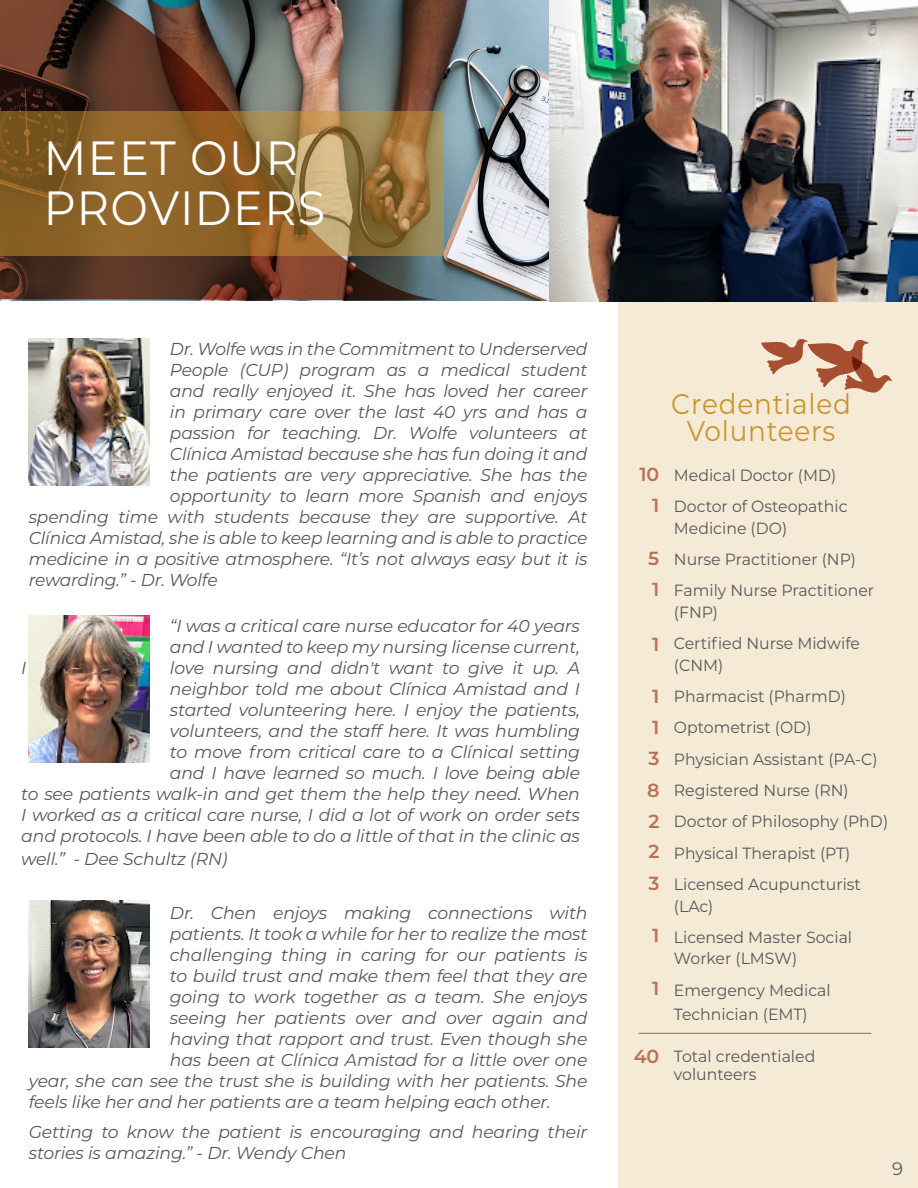
<style>
.page{position:relative;width:918px;height:1188px;background:#fff}
.page>*{position:absolute;margin:0;border:0;box-sizing:border-box;transform-origin:0 0}
.t1{font:48px "Montserrat";letter-spacing:.03em;color:#fff;scale:.93 1}
.t2{font:28.35px "Montserrat";letter-spacing:.03em;color:#ca9530;scale:.93 1}
.t3{font:600 18.9px "Montserrat";color:#bb7156}
.t4{font:18px "Montserrat";color:#57585a}
.t5{font:italic 17.25px/21px "Montserrat";letter-spacing:-.01em;color:#57585a}
.t6{font:16.2px/21.6px "Montserrat";color:#57585a}
</style>
<div class="page">
<div style="left:618px;top:292px;width:300px;height:896px;background:#f4ead6"></div>
<img style="left:0;top:0;width:549px;height:301px">
<svg style="left:0;top:0;width:438px;height:300px;background:#61483d"></svg>
<svg style="left:0;top:112px;width:443px;height:144px;background:#936d34"></svg>
<img style="left:549px;top:0;width:369px;height:301px">
<svg style="left:761px;top:339px;width:131px;height:54px"></svg>
<hr style="left:639px;top:1033px;width:232px;height:1px;background:#ae5639">
<img style="left:28px;top:339px;width:122px;height:146px">
<img style="left:28px;top:616px;width:122px;height:146px">
<img style="left:28px;top:901px;width:122px;height:146px">
<p class="t1" style="left:44px;top:125px;width:275px">MEET OUR</p>
<p class="t1" style="left:44px;top:175px;width:304px">PROVIDERS</p>
<p class="t5" style="left:170px;top:338px;width:419px">Dr. Wolfe was in the Commitment to Underserved</p>
<p class="t5" style="left:170px;top:359px;width:419px">People (CUP) program as a medical student</p>
<p class="t5" style="left:170px;top:380px;width:419px">and really enjoyed it. She has loved her career</p>
<p class="t5" style="left:170px;top:401px;width:419px">in primary care over the last 40 yrs and has a</p>
<p class="t5" style="left:170px;top:422px;width:419px">passion for teaching. Dr. Wolfe volunteers at</p>
<p class="t5" style="left:170px;top:443px;width:419px">Clínica Amistad because she has fun doing it and</p>
<p class="t5" style="left:170px;top:464px;width:419px">the patients are very appreciative. She has the</p>
<p class="t5" style="left:170px;top:485px;width:419px">opportunity to learn more Spanish and enjoys</p>
<p class="t5" style="left:29px;top:506px;width:560px">spending time with students because they are supportive. At</p>
<p class="t5" style="left:29px;top:527px;width:560px">Clínica Amistad, she is able to keep learning and is able to practice</p>
<p class="t5" style="left:29px;top:548px;width:560px">medicine in a positive atmosphere. “It’s not always easy but it is</p>
<p class="t5" style="left:29px;top:569px;width:190px">rewarding.” - Dr. Wolfe</p>
<p class="t5" style="left:170px;top:615px;width:412px">“I was a critical care nurse educator for 40 years and I wanted to keep my nursing license current,</p>
<p class="t5" style="left:21px;top:657px;width:7px">I</p>
<p class="t5" style="left:170px;top:657px;width:412px">love nursing and didn't want to give it up. A</p>
<p class="t5" style="left:170px;top:678px;width:412px">neighbor told me about Clínica Amistad and I</p>
<p class="t5" style="left:170px;top:699px;width:412px">started volunteering here. I enjoy the patients,</p>
<p class="t5" style="left:170px;top:720px;width:412px">volunteers, and the staff here. It was humbling</p>
<p class="t5" style="left:170px;top:741px;width:412px">to move from critical care to a Clínical setting</p>
<p class="t5" style="left:170px;top:762px;width:412px">and I have learned so much. I love being able</p>
<p class="t5" style="left:21px;top:783px;width:560px">to see patients walk-in and get them the help they need. When</p>
<p class="t5" style="left:21px;top:804px;width:560px">I worked as a critical care nurse, I did a lot of work on order sets</p>
<p class="t5" style="left:21px;top:825px;width:560px">and protocols. I have been able to do a little of that in the clinic as</p>
<p class="t5" style="left:21px;top:848px;width:208px">well.” - Dee Schultz (RN)</p>
<p class="t5" style="left:170px;top:902px;width:419px">Dr. Chen enjoys making connections with</p>
<p class="t5" style="left:170px;top:923px;width:419px">patients. It took a while for her to realize the most</p>
<p class="t5" style="left:170px;top:944px;width:419px">challenging thing in caring for our patients is</p>
<p class="t5" style="left:170px;top:965px;width:419px">to build trust and make them feel that they are</p>
<p class="t5" style="left:170px;top:986px;width:419px">going to work together as a team. She enjoys</p>
<p class="t5" style="left:170px;top:1007px;width:419px">seeing her patients over and over again and</p>
<p class="t5" style="left:170px;top:1028px;width:419px">having that rapport and trust. Even though she</p>
<p class="t5" style="left:170px;top:1049px;width:419px">has been at Clínica Amistad for a little over one</p>
<p class="t5" style="left:29px;top:1070px;width:560px">year, she can see the trust she is building with her patients. She</p>
<p class="t5" style="left:29px;top:1091px;width:524px">feels like her and her patients are a team helping each other.</p>
<p class="t5" style="left:29px;top:1121px;width:560px">Getting to know the patient is encouraging and hearing their stories is amazing.” - Dr. Wendy Chen</p>
<p class="t3" style="left:639px;top:460px;width:21px">10</p>
<p class="t3" style="left:652px;top:492px;width:9px">1</p>
<p class="t3" style="left:648px;top:545px;width:13px">5</p>
<p class="t3" style="left:652px;top:576px;width:9px">1</p>
<p class="t3" style="left:652px;top:631px;width:9px">1</p>
<p class="t3" style="left:652px;top:683px;width:9px">1</p>
<p class="t3" style="left:652px;top:714px;width:9px">1</p>
<p class="t3" style="left:648px;top:745px;width:12px">3</p>
<p class="t3" style="left:647px;top:777px;width:14px">8</p>
<p class="t3" style="left:648px;top:808px;width:12px">2</p>
<p class="t3" style="left:648px;top:838px;width:12px">2</p>
<p class="t3" style="left:648px;top:870px;width:12px">3</p>
<p class="t3" style="left:652px;top:922px;width:9px">1</p>
<p class="t3" style="left:652px;top:975px;width:9px">1</p>
<p class="t3" style="left:634px;top:1043px;width:27px">40</p>
<p class="t2" style="left:671px;top:385px;width:195px">Credentialed</p>
<p class="t2" style="left:687px;top:412px;width:161px">Volunteers</p>
<p class="t6" style="left:674px;top:464px;width:164px">Medical Doctor (MD)</p>
<p class="t6" style="left:674px;top:495px;width:175px">Doctor of Osteopathic<br>Medicine (DO)</p>
<p class="t6" style="left:674px;top:548px;width:184px">Nurse Practitioner (NP)</p>
<p class="t6" style="left:674px;top:579px;width:202px">Family Nurse Practitioner (FNP)</p>
<p class="t6" style="left:674px;top:632px;width:188px">Certified Nurse Midwife (CNM)</p>
<p class="t6" style="left:674px;top:685px;width:174px">Pharmacist (PharmD)</p>
<p class="t6" style="left:674px;top:716px;width:139px">Optometrist (OD)</p>
<p class="t6" style="left:674px;top:748px;width:205px">Physician Assistant (PA-C)</p>
<p class="t6" style="left:674px;top:779px;width:176px">Registered Nurse (RN)</p>
<p class="t6" style="left:674px;top:810px;width:216px">Doctor of Philosophy (PhD)</p>
<p class="t6" style="left:674px;top:842px;width:178px">Physical Therapist (PT)</p>
<p class="t6" style="left:674px;top:873px;width:189px">Licensed Acupuncturist (LAc)</p>
<p class="t6" style="left:674px;top:926px;width:180px">Licensed Master Social<br>Worker (LMSW)</p>
<p class="t6" style="left:674px;top:977px;width:158px;line-height:24.3px">Emergency Medical<br>Technician (EMT)</p>
<p class="t6" style="left:674px;top:1047px;width:143px;line-height:17.5px">Total credentialed volunteers</p>
<p class="t4" style="left:892px;top:1156px;width:12px">9</p>
</div>
